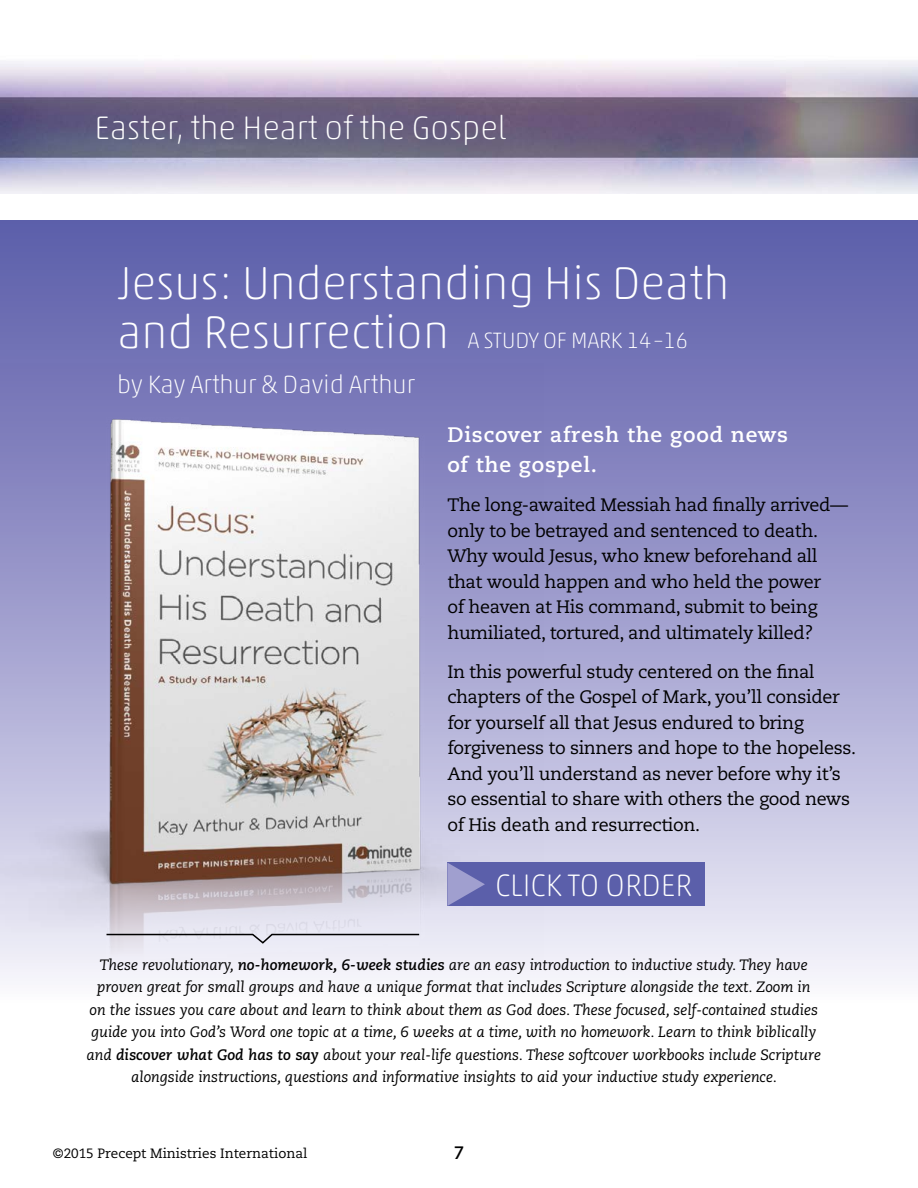
<style>
.page{position:relative;width:918px;height:1188px;background:#fff}
.page>*{position:absolute;margin:0;border:0;box-sizing:border-box;transform-origin:0 0}
.t1{font:100 46.8px "Akko Rounded Pro";color:#fff}
.t2{font:100 33px "Akko Rounded Pro";color:#fff}
.t3{font:100 31.5px "Akko Rounded Pro";color:#fff}
.t4{font:100 25.5px "Akko Rounded Pro";color:#fff}
.t5{font:100 22.5px "Akko Rounded Pro";color:#fff}
.t6{font:700 21px/30px "Caecilia";letter-spacing:.04em;color:#fff}
.t7{font:18px/25.5px "Caecilia";letter-spacing:-.02em;color:#000}
.t8{font:700 18px "Caecilia";color:#000}
.t9{font:italic 15px/22.5px "Caecilia";color:#000;text-align:center}
.t10{font:13.5px "Caecilia";color:#000}
.s1{font-size:46.8px}
.s2{font-weight:700}
</style>
<div class="page">
<img style="left:0;top:61px;width:918px;height:132px">
<div style="left:1px;top:220px;width:916px;height:786px;background:linear-gradient(to bottom,#5656a7,#f4f2fa)"></div>
<img style="left:0;top:364px;width:544px;height:599px">
<div style="left:447px;top:863px;width:258px;height:43px;background:#5b5faa"></div>
<svg style="left:447px;top:863px;width:38px;height:43px"></svg>
<svg style="left:105px;top:933px;width:316px;height:12px"></svg>
<h2 class="t2" style="left:94px;top:108px;width:414px">Easter, the Heart of the Gospel</h2>
<h1 class="t1" style="left:117px;top:255px;width:614px">Jesus: Understanding His Death</h1>
<h3 class="t5" style="left:117px;top:327px;width:572px"><span class="s1">and Resurrection</span> A STUDY OF MARK 14–16</h3>
<h3 class="t4" style="left:117px;top:369px;width:300px">by Kay Arthur &amp; David Arthur</h3>
<h3 class="t6" style="left:447px;top:420px;width:342px">Discover afresh the good news of the gospel.</h3>
<p class="t7" style="left:447px;top:493px;width:402px">The long-awaited Messiah had finally arrived— only to be betrayed and sentenced to death.<br>Why would Jesus, who knew beforehand all that would happen and who held the power<br>of heaven at His command, submit to being humiliated, tortured, and ultimately killed?</p>
<p class="t7" style="left:447px;top:659px;width:410px">In this powerful study centered on the final chapters of the Gospel of Mark, you’ll consider for yourself all that Jesus endured to bring forgiveness to sinners and hope to the hopeless.<br>And you’ll understand as never before why it’s so essential to share with others the good news of His death and resurrection.</p>
<h3 class="t3" style="left:495px;top:866px;width:198px">CLICK TO ORDER</h3>
<p class="t9" style="left:87px;top:954px;width:736px">These revolutionary, <span class="s2">no-homework, 6-week studies</span> are an easy introduction to inductive study. They have proven great for small groups and have a unique format that includes Scripture alongside the text. Zoom in<br>on the issues you care about and learn to think about them as God does. These focused, self-contained studies guide you into God’s Word one topic at a time, 6 weeks at a time, with no homework. Learn to think biblically and <span class="s2">discover what God has to say</span> about your real-life questions. These softcover workbooks include Scripture alongside instructions, questions and informative insights to aid your inductive study experience.</p>
<p class="t10" style="left:53px;top:1145px;width:256px">©2015 Precept Ministries International</p>
<p class="t8" style="left:454px;top:1142px;width:12px">7</p>
</div>
